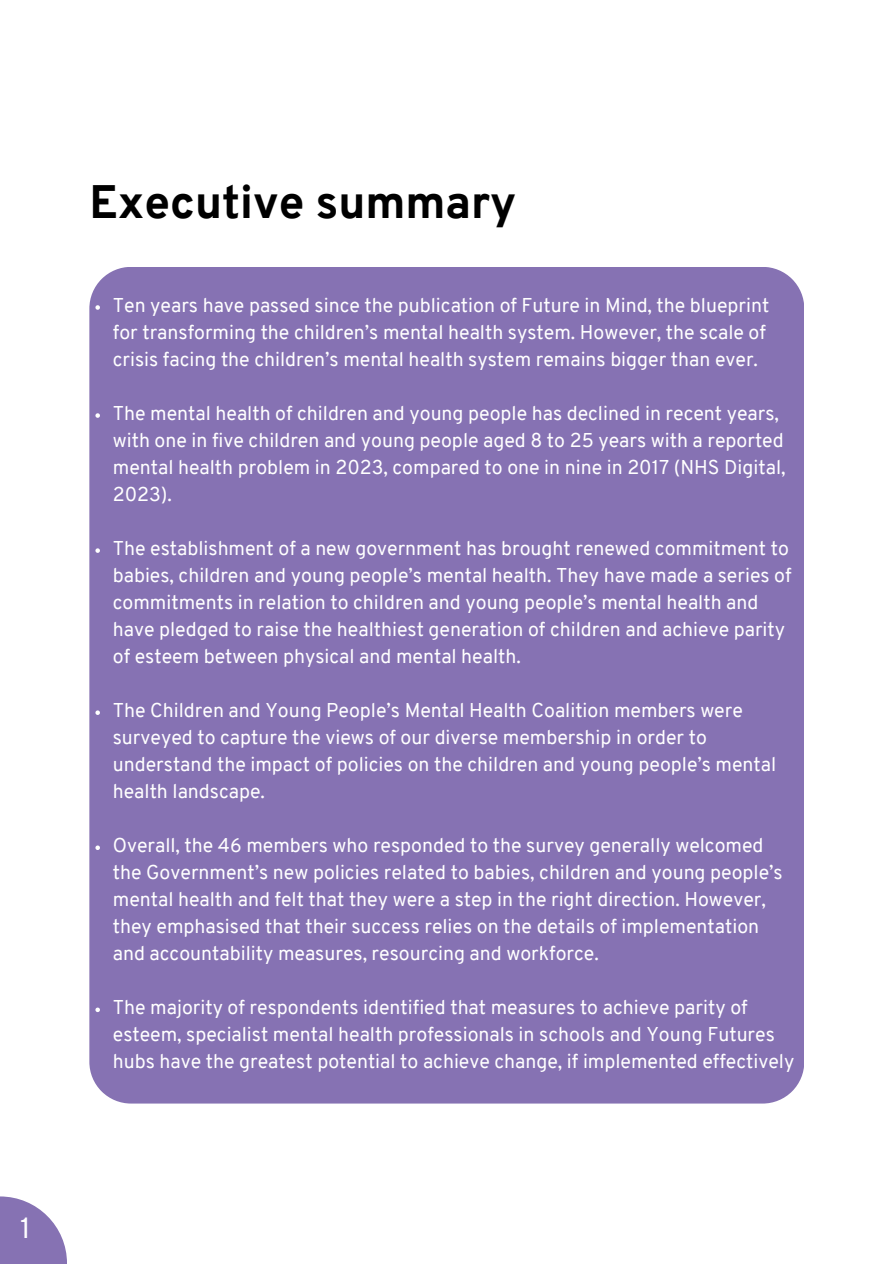
<style>
.page{position:relative;width:894px;height:1264px;background:#fff}
.page>*{position:absolute;margin:0;border:0;box-sizing:border-box;transform-origin:0 0}
.t1{font:800 45.75px "Overpass";color:#000}
.t2{font:28.5px "Overpass";color:#fff}
.t3{font:19.5px/27px "Overpass";color:#fff}
</style>
<div class="page">
<svg style="left:0;top:1196px;width:67px;height:67px;fill:#8672b3"></svg>
<div style="left:89px;top:267px;width:715px;height:836px;background:#8672b3"></div>
<svg style="left:95px;top:305px;width:5px;height:5px"></svg>
<svg style="left:95px;top:413px;width:5px;height:5px"></svg>
<svg style="left:95px;top:548px;width:5px;height:5px"></svg>
<svg style="left:95px;top:710px;width:5px;height:5px"></svg>
<svg style="left:95px;top:845px;width:5px;height:5px"></svg>
<svg style="left:95px;top:1007px;width:5px;height:5px"></svg>
<h2 class="t2" style="left:20px;top:1207px;width:12px">1</h2>
<h1 class="t1" style="left:89px;top:170px;width:428px">Executive summary</h1>
<p class="t3" style="left:113px;top:292px;width:657px">Ten years have passed since the publication of Future in Mind, the blueprint for transforming the children’s mental health system. However, the scale of crisis facing the children’s mental health system remains bigger than ever.</p>
<p class="t3" style="left:113px;top:400px;width:674px">The mental health of children and young people has declined in recent years, with one in five children and young people aged 8 to 25 years with a reported mental health problem in 2023, compared to one in nine in 2017 (NHS Digital, 2023).</p>
<p class="t3" style="left:113px;top:535px;width:680px">The establishment of a new government has brought renewed commitment to babies, children and young people’s mental health. They have made a series of commitments in relation to children and young people’s mental health and have pledged to raise the healthiest generation of children and achieve parity of esteem between physical and mental health.</p>
<p class="t3" style="left:113px;top:697px;width:664px">The Children and Young People’s Mental Health Coalition members were surveyed to capture the views of our diverse membership in order to understand the impact of policies on the children and young people’s mental health landscape.</p>
<p class="t3" style="left:113px;top:832px;width:671px">Overall, the 46 members who responded to the survey generally welcomed the Government’s new policies related to babies, children and young people’s mental health and felt that they were a step in the right direction. However, they emphasised that their success relies on the details of implementation and accountability measures, resourcing and workforce.</p>
<p class="t3" style="left:113px;top:994px;width:682px">The majority of respondents identified that measures to achieve parity of esteem, specialist mental health professionals in schools and Young Futures hubs have the greatest potential to achieve change, if implemented effectively</p>
</div>
